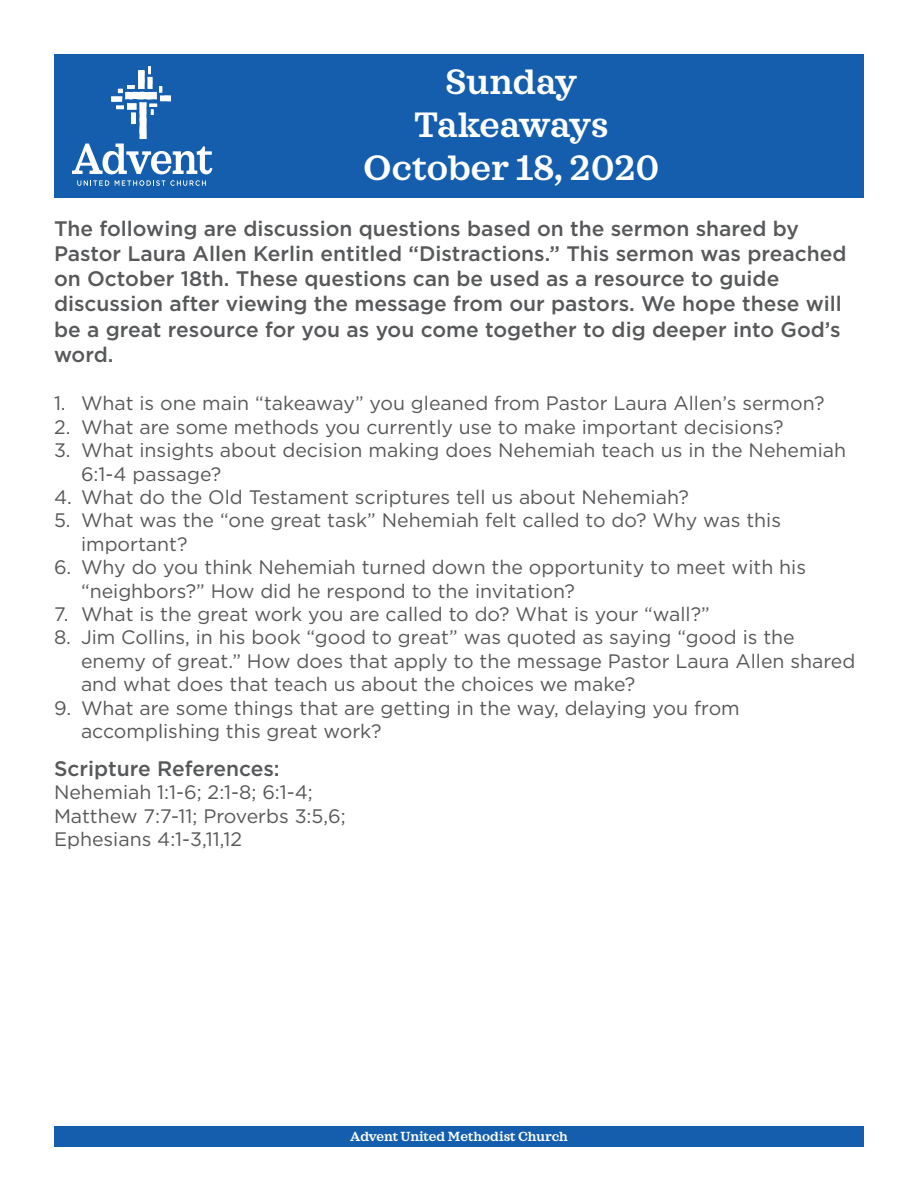
<style>
.page{position:relative;width:918px;height:1188px;background:#fff}
.page>*{position:absolute;margin:0;border:0;box-sizing:border-box;transform-origin:0 0}
.t1{font:600 36px "Sagona";color:#fff}
.t2{font:600 36px "Sagona";letter-spacing:-.02em;color:#fff}
.t3{font:500 21px/25.2px "Gotham";color:#57585a}
.t4{font:19.5px/23.4px "Gotham";color:#57585a}
.t5{font:600 13.5px "Sagona";color:#fff}
</style>
<div class="page">
<div style="left:54px;top:54px;width:810px;height:144px;background:#145ead"></div>
<svg style="left:77px;top:180px;width:32px;height:6px"></svg>
<svg style="left:115px;top:180px;width:91px;height:6px"></svg>
<svg style="left:72px;top:66px;width:140px;height:108px"></svg>
<div style="left:54px;top:1127px;width:810px;height:20px;background:#145ead"></div>
<p class="t1" style="left:445px;top:59px;width:134px">Sunday</p>
<p class="t2" style="left:414px;top:102px;width:196px">Takeaways</p>
<p class="t1" style="left:363px;top:146px;width:297px">October 18, 2020</p>
<p class="t3" style="left:54px;top:215px;width:794px">The following are discussion questions based on the sermon shared by Pastor Laura Allen Kerlin entitled “Distractions.” This sermon was preached on October 18th. These questions can be used as a resource to guide discussion after viewing the message from our pastors. We hope these will be a great resource for you as you come together to dig deeper into God’s word.</p>
<p class="t4" style="left:54px;top:391px;width:772px">1. What is one main “takeaway” you gleaned from Pastor Laura Allen’s sermon?</p>
<p class="t4" style="left:54px;top:415px;width:731px">2. What are some methods you currently use to make important decisions?</p>
<p class="t4" style="left:81px;top:438px;width:767px;text-indent:-27px">3. What insights about decision making does Nehemiah teach us in the Nehemiah<br>6:1-4 passage?</p>
<p class="t4" style="left:54px;top:485px;width:636px">4. What do the Old Testament scriptures tell us about Nehemiah?</p>
<p class="t4" style="left:81px;top:508px;width:702px;text-indent:-27px">5. What was the “one great task” Nehemiah felt called to do? Why was this important?</p>
<p class="t4" style="left:81px;top:555px;width:727px;text-indent:-27px">6. Why do you think Nehemiah turned down the opportunity to meet with his “neighbors?” How did he respond to the invitation?</p>
<p class="t4" style="left:54px;top:602px;width:657px">7. What is the great work you are called to do? What is your “wall?”</p>
<p class="t4" style="left:81px;top:625px;width:776px;text-indent:-27px">8. Jim Collins, in his book “good to great” was quoted as saying “good is the enemy of great.” How does that apply to the message Pastor Laura Allen shared and what does that teach us about the choices we make?</p>
<p class="t4" style="left:81px;top:696px;width:660px;text-indent:-27px">9. What are some things that are getting in the way, delaying you from accomplishing this great work?</p>
<p class="t3" style="left:54px;top:755px;width:227px">Scripture References:</p>
<p class="t4" style="left:54px;top:780px;width:260px">Nehemiah 1:1-6; 2:1-8; 6:1-4;</p>
<p class="t4" style="left:54px;top:804px;width:293px">Matthew 7:7-11; Proverbs 3:5,6;</p>
<p class="t4" style="left:54px;top:827px;width:190px">Ephesians 4:1-3,11,12</p>
<p class="t5" style="left:350px;top:1128px;width:219px">Advent United Methodist Church</p>
</div>
